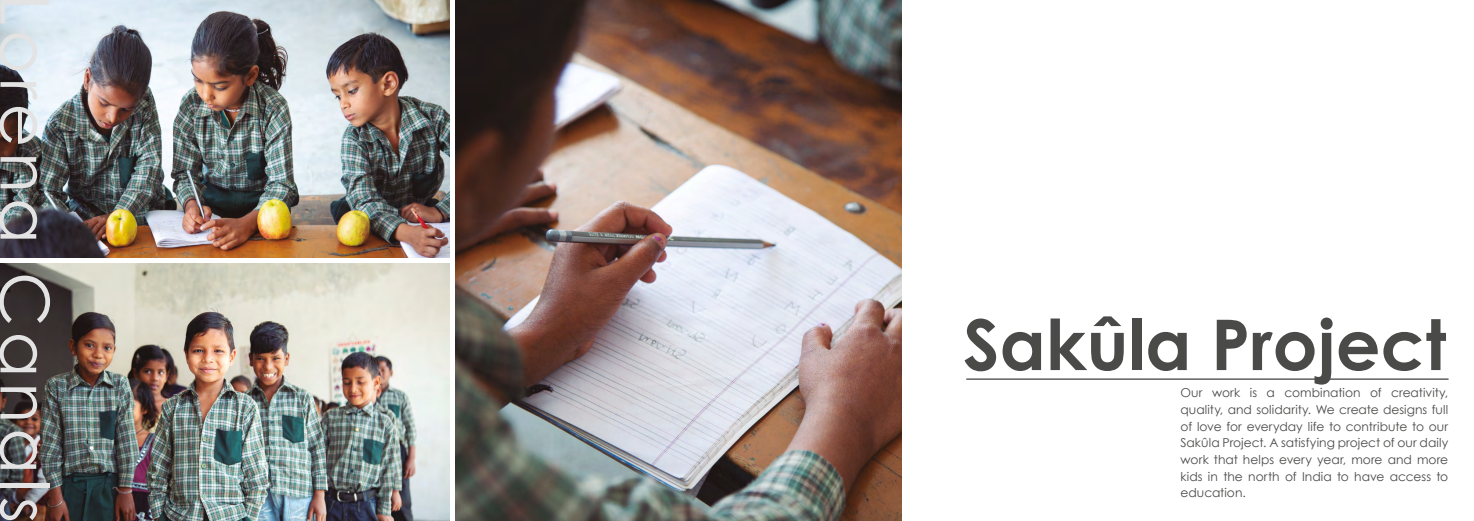
<style>
.page{position:relative;width:1474px;height:521px;background:#fff}
.page>*{position:absolute;margin:0;border:0;box-sizing:border-box;transform-origin:0 0}
.t1{font:700 70px "Century Gothic";color:#4a4a49}
.t2{font:67.38px "Century Gothic";letter-spacing:.07em;color:#e3e3e3}
.t3{font:12.25px/16.6px "Century Gothic";color:#4a4a49;text-align:justify}
</style>
<div class="page">
<hr style="left:966px;top:378px;width:482px;height:2px;background:#4a4a49">
<img style="left:455px;top:0;width:446px;height:521px">
<img style="left:1px;top:263px;width:448px;height:258px">
<img style="left:1px;top:0;width:448px;height:257px">
<h2 class="t2" style="left:66px;top:-6px;width:530px;rotate:90deg">Lorena Canals</h2>
<h1 class="t1" style="left:963px;top:301px;width:484px">Sakûla Project</h1>
<p class="t3" style="left:1180px;top:384px;width:269px">Our work is a combination of creativity, quality, and solidarity. We create designs full of love for everyday life to contribute to our Sakûla Project. A satisfying project of our daily work that helps every year, more and more kids in the north of India to have access to education.</p>
</div>
